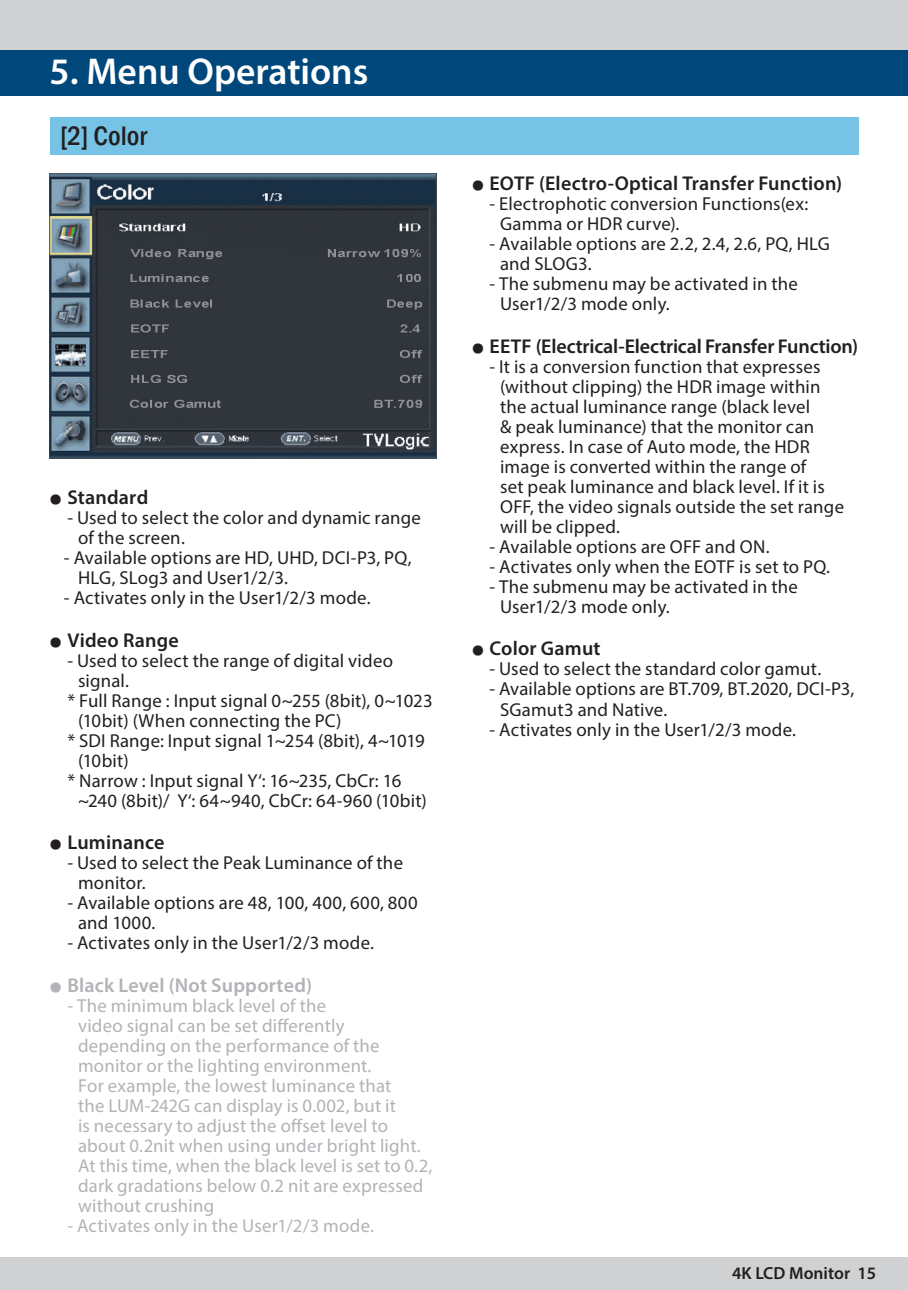
<style>
.page{position:relative;width:908px;height:1290px;background:#fff}
.page>*{position:absolute;margin:0;border:0;box-sizing:border-box;transform-origin:0 0}
.t1{font:600 37.5px "Myriad Pro";color:#fff}
.t2{font:500 condensed 27.5px "Franklin Gothic";color:#231f20}
.t3{font:600 20px "Myriad Pro";letter-spacing:.01em;color:#231f20}
.t4{font:600 20px "Myriad Pro";letter-spacing:-.01em;color:#231f20}
.t5{font:600 20px "Myriad Pro";letter-spacing:.01em;color:#b2b3b7}
.t6{font:18.75px/20px "Myriad Pro";letter-spacing:.01em;color:#231f20}
.t7{font:18.75px/20px "Myriad Pro";letter-spacing:.01em;color:#b2b3b7}
.t8{font:600 17.5px "Myriad Pro";color:#231f20}
.s1{font-family:"Gulim";font-weight:400;font-size:12.5px}
</style>
<div class="page">
<div style="left:0;top:1258px;width:907px;height:32px;background:#cfd1d2"></div>
<div style="left:0;top:35px;width:907px;height:61px;background:#00477b"></div>
<div style="left:0;top:0;width:907px;height:50px;background:#cfd1d2"></div>
<img style="left:50px;top:174px;width:386px;height:285px">
<div style="left:50px;top:117px;width:807px;height:38px;background:#76c3e6"></div>
<h1 class="t1" style="left:50px;top:48px;width:320px">5. Menu Operations</h1>
<h2 class="t2" style="left:60px;top:118px;width:88px">[2] Color</h2>
<p class="t3" style="left:50px;top:485px;width:100px"><span class="s1">●</span> Standard</p>
<p class="t6" style="left:78px;top:507px;width:344px;text-indent:-11px">- Used to select the color and dynamic range of the screen.</p>
<p class="t6" style="left:78px;top:547px;width:335px;text-indent:-14px">- Available options are HD, UHD, DCI-P3, PQ,<br>HLG, SLog3 and User1/2/3.</p>
<p class="t6" style="left:64px;top:587px;width:308px">- Activates only in the User1/2/3 mode.</p>
<p class="t3" style="left:50px;top:627px;width:131px"><span class="s1">●</span> Video Range</p>
<p class="t6" style="left:67px;top:650px;width:327px">- Used to select the range of digital video</p>
<p class="t6" style="left:78px;top:670px;width:53px">signal.</p>
<p class="t6" style="left:67px;top:690px;width:366px">* Full Range : Input signal 0~255 (8bit), 0~1023</p>
<p class="t6" style="left:78px;top:710px;width:265px">(10bit) (When connecting the PC)</p>
<p class="t6" style="left:67px;top:730px;width:358px">* SDI Range: Input signal 1~254 (8bit), 4~1019</p>
<p class="t6" style="left:78px;top:750px;width:52px">(10bit)</p>
<p class="t6" style="left:67px;top:770px;width:335px">* Narrow : Input signal Y‘: 16~235, CbCr: 16</p>
<p class="t6" style="left:78px;top:790px;width:350px">~240 (8bit)/ Y‘: 64~940, CbCr: 64-960 (10bit)</p>
<p class="t3" style="left:50px;top:830px;width:116px"><span class="s1">●</span> Luminance</p>
<p class="t6" style="left:78px;top:852px;width:326px;text-indent:-11px">- Used to select the Peak Luminance of the monitor.</p>
<p class="t6" style="left:78px;top:892px;width:341px;text-indent:-11px">- Available options are 48, 100, 400, 600, 800 and 1000.</p>
<p class="t6" style="left:67px;top:932px;width:308px">- Activates only in the User1/2/3 mode.</p>
<p class="t5" style="left:50px;top:972px;width:264px"><span class="s1">●</span> Black Level (Not Supported)</p>
<p class="t7" style="left:78px;top:995px;width:355px;text-indent:-11px">- The minimum black level of the<br>video signal can be set differently depending on the performance of the monitor or the lighting environment.<br>For example, the lowest luminance that<br>the LUM-242G can display is 0.002, but it<br>is necessary to adjust the offset level to about 0.2nit when using under bright light.<br>At this time, when the black level is set to 0.2, dark gradations below 0.2 nit are expressed without crushing</p>
<p class="t7" style="left:67px;top:1215px;width:308px">- Activates only in the User1/2/3 mode.</p>
<p class="t3" style="left:471px;top:171px;width:372px"><span class="s1">●</span> EOTF (Electro-Optical Transfer Function)</p>
<p class="t6" style="left:500px;top:194px;width:309px;text-indent:-11px">- Electrophotic conversion Functions(ex:<br>Gamma or HDR curve).</p>
<p class="t6" style="left:500px;top:234px;width:331px;text-indent:-11px">- Available options are 2.2, 2.4, 2.6, PQ, HLG and SLOG3.</p>
<p class="t6" style="left:500px;top:274px;width:299px;text-indent:-11px">- The submenu may be activated in the<br>User1/2/3 mode only.</p>
<p class="t4" style="left:471px;top:333px;width:388px"><span class="s1">●</span> EETF (Electrical-Electrical Fransfer Function)</p>
<p class="t6" style="left:500px;top:356px;width:345px;text-indent:-11px">- It is a conversion function that expresses (without clipping) the HDR image within the actual luminance range (black level<br>&amp; peak luminance) that the monitor can express. In case of Auto mode, the HDR image is converted within the range of<br>set peak luminance and black level. If it is OFF, the video signals outside the set range will be clipped.</p>
<p class="t6" style="left:489px;top:536px;width:281px">- Available options are OFF and ON.</p>
<p class="t6" style="left:489px;top:556px;width:342px">- Activates only when the EOTF is set to PQ.</p>
<p class="t6" style="left:500px;top:576px;width:299px;text-indent:-11px">- The submenu may be activated in the<br>User1/2/3 mode only.</p>
<p class="t3" style="left:471px;top:636px;width:130px"><span class="s1">●</span> Color Gamut</p>
<p class="t6" style="left:489px;top:659px;width:333px">- Used to select the standard color gamut.</p>
<p class="t6" style="left:500px;top:679px;width:355px;text-indent:-11px">- Available options are BT.709, BT.2020, DCI-P3,<br>SGamut3 and Native.</p>
<p class="t6" style="left:489px;top:719px;width:308px">- Activates only in the User1/2/3 mode.</p>
<p class="t8" style="left:731px;top:1261px;width:146px">4K LCD Monitor 15</p>
</div>
